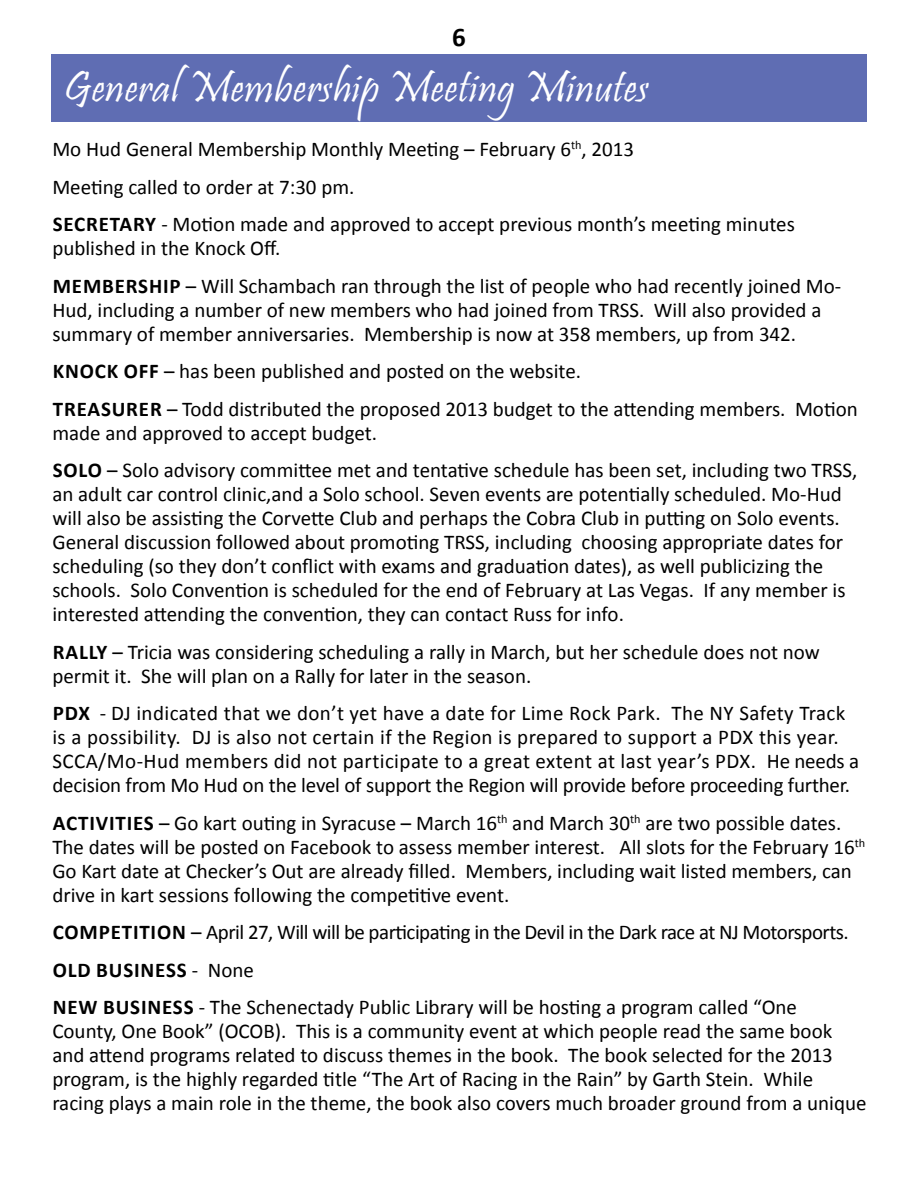
<style>
.page{position:relative;width:918px;height:1188px;background:#fff}
.page>*{position:absolute;margin:0;border:0;box-sizing:border-box;transform-origin:0 0}
.t1{font:45px "Pristina";letter-spacing:.01em;color:#fff}
.t2{font:700 27px "Calibri";color:#000}
.t3{font:21px/24px "Calibri";color:#000}
.t4{font:21px/37.5px "Calibri";letter-spacing:-.025em;color:#000}
.t5{font:700 21px/37.5px "Calibri";letter-spacing:.04em;color:#000}
.s1{font-weight:700}
.s2{font-weight:400}
</style>
<div class="page">
<div style="left:51px;top:54px;width:816px;height:68px;background:#5f6db3"></div>
<p class="t2" style="left:452px;top:20px;width:15px">6</p>
<h1 class="t1" style="left:64px;top:62px;width:586px">General Membership Meeting Minutes</h1>
<p class="t3" style="left:52px;top:131px;width:744px;line-height:37.5px">Mo Hud General Membership Monthly Meeting – February 6<sup>th</sup>, 2013<br>Meeting called to order at 7:30 pm.<br><span class="s1">SECRETARY</span> - Motion made and approved to accept previous month’s meeting minutes</p>
<p class="t3" style="left:52px;top:230px;width:790px;line-height:37.5px">published in the Knock Off.<br><span class="s1">MEM BERSH IP</span> – Will Schambach ran through the list of people who had recently joined Mo-</p>
<p class="t3" style="left:52px;top:298px;width:770px">Hud, including a number of new members who had joined from TRSS. Will also provided a summary of member anniversaries. Membership is now at 358 members, up from 342.</p>
<p class="t3" style="left:53px;top:353px;width:807px;line-height:37.5px"><span class="s1">KN OCK OFF</span> – has been published and posted on the website.<br><span class="s1">TREASURER</span> – Todd distributed the proposed 2013 budget to the attending members. Motion</p>
<p class="t3" style="left:52px;top:414px;width:807px;line-height:37.5px">made and approved to accept budget.<br><span class="s1">SOLO</span> – Solo advisory committee met and tentative schedule has been set, including two TRSS,</p>
<p class="t3" style="left:52px;top:482px;width:795px">an adult car control clinic,and a Solo school. Seven events are potentially scheduled. Mo-Hud will also be assisting the Corvette Club and perhaps the Cobra Club in putting on Solo events.<br>General discussion followed about promoting TRSS, including choosing appropriate dates for scheduling (so they don’t conflict with exams and graduation dates), as well publicizing the schools. Solo Convention is scheduled for the end of February at Las Vegas. If any member is interested attending the convention, they can contact Russ for info.</p>
<p class="t3" style="left:52px;top:640px;width:769px"><span class="s1">RALLY</span> – Tricia was considering scheduling a rally in March, but her schedule does not now permit it. She will plan on a Rally for later in the season.</p>
<p class="t3" style="left:52px;top:701px;width:808px"><span class="s1">PDX</span> - DJ indicated that we don’t yet have a date for Lime Rock Park. The NY Safety Track is a possibility. DJ is also not certain if the Region is prepared to support a PDX this year.<br>SCCA/Mo-Hud members did not participate to a great extent at last year’s PDX. He needs a decision from Mo Hud on the level of support the Region will provide before proceeding further.</p>
<p class="t3" style="left:52px;top:811px;width:814px"><span class="s1">ACTIVITIES</span> – Go kart outing in Syracuse – March 16<sup>th</sup> and March 30<sup>th</sup> are two possible dates.<br>The dates will be posted on Facebook to assess member interest. All slots for the February 16<sup>th </sup>Go Kart date at Checker’s Out are already filled. Members, including wait listed members, can drive in kart sessions following the competitive event.</p>
<p class="t4" style="left:53px;top:914px;width:798px"><span class="s1">COM PETITION</span> – April 27, Will will be participating in the Devil in the Dark race at NJ Motorsports.<br><span class="s1">OLD</span></p>
<p class="t5" style="left:53px;top:951px;width:203px;text-indent:44px">BUSINESS <span class="s2">- None<br></span>NEW BUSINESS</p>
<p class="t3" style="left:52px;top:995px;width:816px;text-indent:146px">- The Schenectady Public Library will be hosting a program called “One County, One Book” (OCOB). This is a community event at which people read the same book and attend programs related to discuss themes in the book. The book selected for the 2013 program, is the highly regarded title “The Art of Racing in the Rain” by Garth Stein. While racing plays a main role in the theme, the book also covers much broader ground from a unique</p>
</div>
